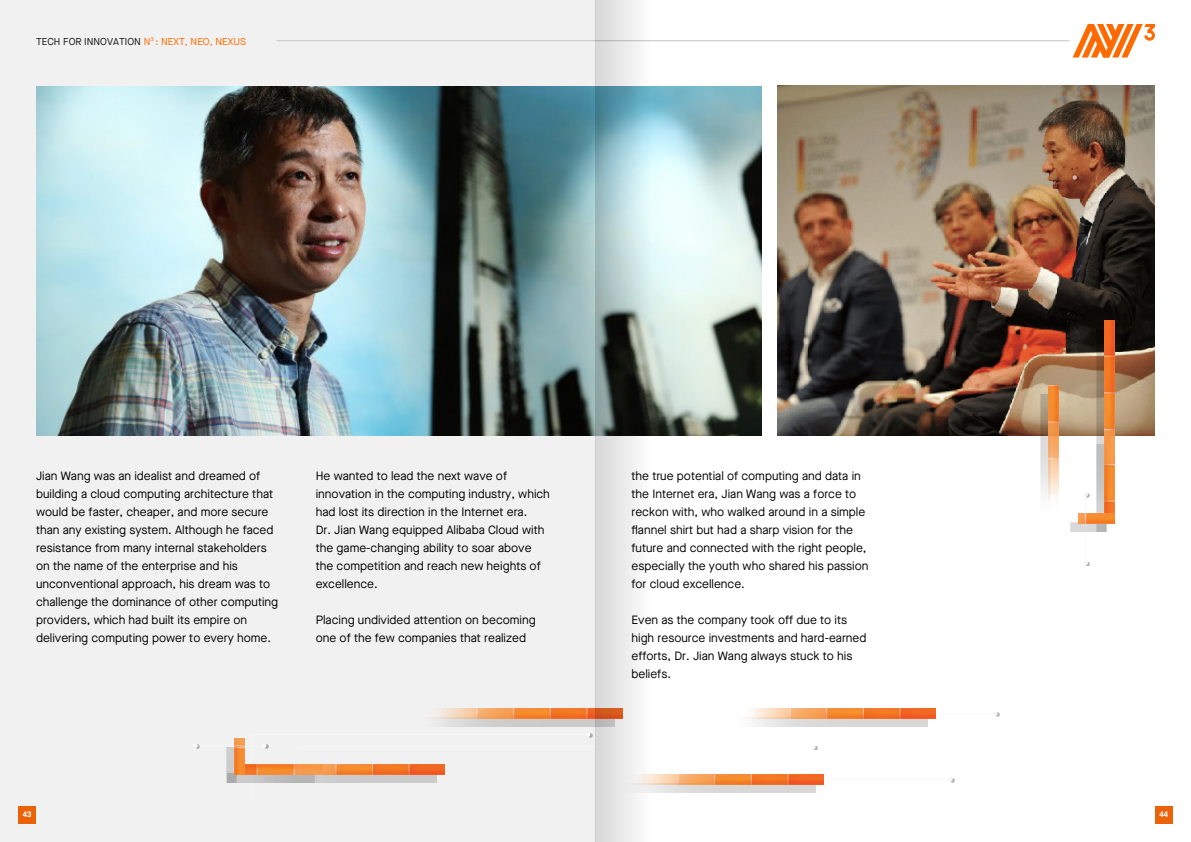
<style>
.page{position:relative;width:1191px;height:842px;background:#fff}
.page>*{position:absolute;margin:0;border:0;box-sizing:border-box;transform-origin:0 0}
.t1{font:12px/18px "Maison Neue";color:#000}
.t2{font:10px "Maison Neue";color:#181818}
.t3{font:700 8px "Univers LT Std";color:#fff}
.s1{color:#ff6a00}
</style>
<div class="page">
<div style="left:0;top:0;width:595px;height:842px;background:#f2f1f1"></div>
<img style="left:36px;top:86px;width:725px;height:349px">
<img style="left:777px;top:86px;width:378px;height:349px">
<svg style="left:1072px;top:175px;width:7px;height:5px"></svg>
<div style="left:1096px;top:329px;width:10px;height:199px;background:#000;opacity:.16"></div>
<img style="left:1104px;top:321px;width:10px;height:115px">
<div style="left:1040px;top:394px;width:10px;height:223px;background:#000;opacity:.16"></div>
<img style="left:1048px;top:386px;width:10px;height:227px">
<div style="left:1096px;top:444px;width:10px;height:88px;background:#000;opacity:.16"></div>
<img style="left:1104px;top:436px;width:10px;height:78px">
<svg style="left:1086px;top:561px;width:4px;height:5px"></svg>
<svg style="left:1086px;top:493px;width:4px;height:4px"></svg>
<div style="left:1070px;top:522px;width:36px;height:10px;background:#000;opacity:.16"></div>
<img style="left:1078px;top:514px;width:36px;height:10px">
<hr style="left:1085px;top:492px;width:1px;height:70px;background:#f2f1f1">
<div style="left:237px;top:773px;width:200px;height:10px;background:#cccbcb"></div>
<div style="left:319px;top:717px;width:295px;height:10px;background:#000;opacity:.16"></div>
<img style="left:323px;top:709px;width:272px;height:10px">
<div style="left:227px;top:773px;width:87px;height:9px;background:#000;opacity:.16"></div>
<img style="left:245px;top:764px;width:5px;height:10px">
<svg style="left:196px;top:744px;width:4px;height:5px"></svg>
<svg style="left:250px;top:733px;width:342px;height:50px"></svg>
<div style="left:227px;top:747px;width:10px;height:36px;background:#000;opacity:.16"></div>
<img style="left:235px;top:739px;width:10px;height:35px">
<hr style="left:196px;top:745px;width:70px;height:1px;background:#fff">
<hr style="left:781px;top:713px;width:216px;height:1px;background:#f2f1f1">
<svg style="left:995px;top:712px;width:5px;height:5px"></svg>
<hr style="left:767px;top:779px;width:182px;height:1px;background:#f2f1f1">
<svg style="left:949px;top:778px;width:6px;height:4px"></svg>
<svg style="left:813px;top:745px;width:5px;height:5px"></svg>
<hr style="left:297px;top:746px;width:515px;height:1px;background:#fff">
<div style="left:520px;top:783px;width:295px;height:10px;background:#000;opacity:.16"></div>
<img style="left:523px;top:775px;width:300px;height:9px">
<div style="left:677px;top:717px;width:250px;height:10px;background:#000;opacity:.16"></div>
<img style="left:708px;top:709px;width:227px;height:10px">
<div style="left:18px;top:806px;width:18px;height:17px;background:#eb6209"></div>
<div style="left:1155px;top:806px;width:17px;height:17px;background:#eb6209"></div>
<hr style="left:276px;top:41px;width:793px;height:1px;background:#c4c4c4">
<svg style="left:1072px;top:24px;width:83px;height:34px"></svg>
<svg style="left:595px;top:0;width:113px;height:842px"></svg>
<p class="t2" style="left:36px;top:35px;width:211px">TECH FOR INNOVATION <span class="s1">N</span><sup>3</sup> <span class="s1">: NEXT, NEO, NEXUS</span></p>
<p class="t1" style="left:36px;top:467px;width:244px">Jian Wang was an idealist and dreamed of building a cloud computing architecture that would be faster, cheaper, and more secure than any existing system. Although he faced resistance from many internal stakeholders on the name of the enterprise and his unconventional approach, his dream was to challenge the dominance of other computing providers, which had built its empire on delivering computing power to every home.</p>
<p class="t1" style="left:316px;top:467px;width:236px">He wanted to lead the next wave of innovation in the computing industry, which had lost its direction in the Internet era.<br>Dr. Jian Wang equipped Alibaba Cloud with the game-changing ability to soar above the competition and reach new heights of excellence.</p>
<p class="t1" style="left:316px;top:611px;width:221px">Placing undivided attention on becoming one of the few companies that realized</p>
<p class="t1" style="left:631px;top:467px;width:238px">the true potential of computing and data in the Internet era, Jian Wang was a force to reckon with, who walked around in a simple flannel shirt but had a sharp vision for the future and connected with the right people, especially the youth who shared his passion for cloud excellence.</p>
<p class="t1" style="left:631px;top:611px;width:236px">Even as the company took off due to its high resource investments and hard-earned efforts, Dr. Jian Wang always stuck to his beliefs.</p>
<p class="t3" style="left:23px;top:809px;width:10px">43</p>
<p class="t3" style="left:1159px;top:809px;width:10px">44</p>
</div>
